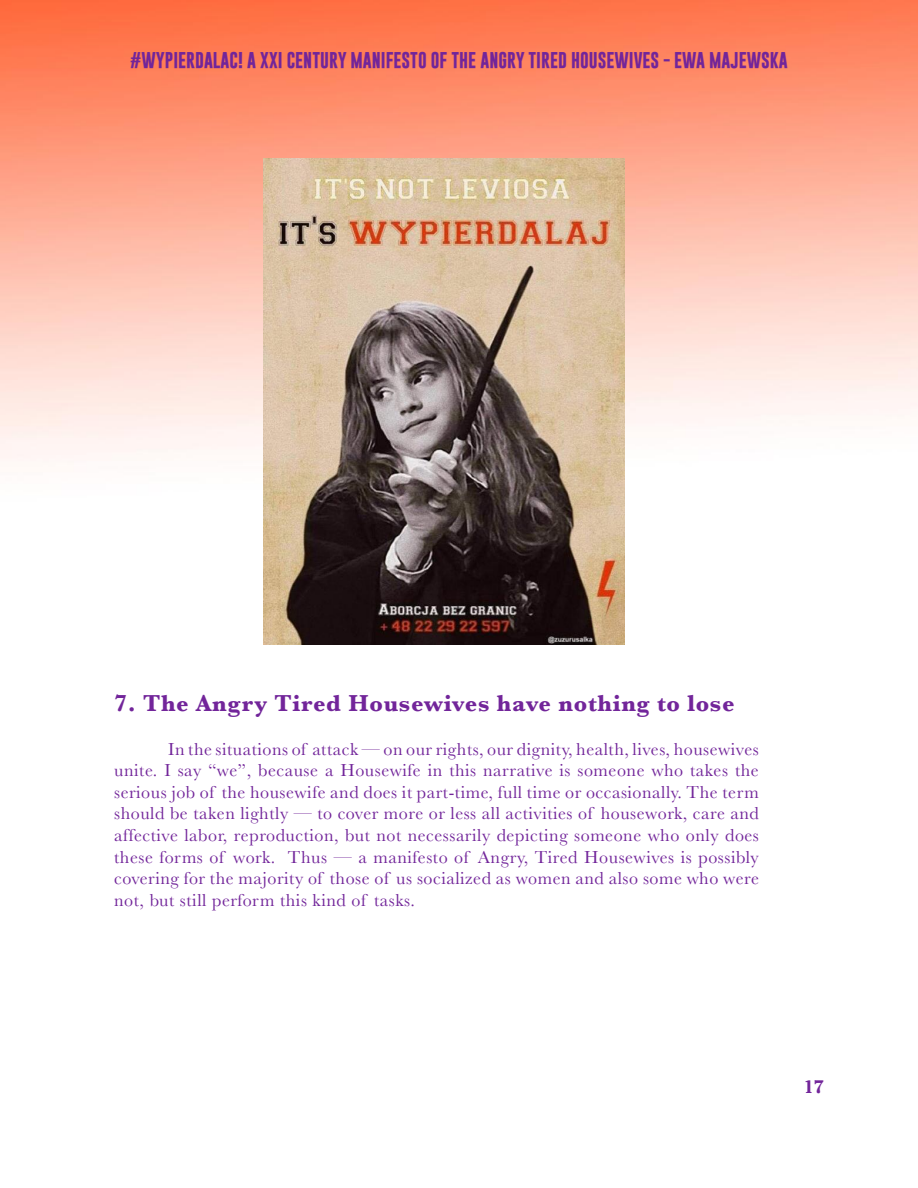
<style>
.page{position:relative;width:918px;height:1188px;background:#fff}
.page>*{position:absolute;margin:0;border:0;box-sizing:border-box;transform-origin:0 0}
.t1{font:700 24px "Baskerville";letter-spacing:.03em;color:#72259a}
.t2{font:18px/21.6px "Baskerville";letter-spacing:.03em;color:#72259a;text-align:justify}
.t3{font:700 18px "Cheltenham Std";color:#72259a}
.t4{font:700 16.5px "Gobold";color:#72259a}
</style>
<div class="page">
<img style="left:0;top:0;width:918px;height:645px">
<img style="left:264px;top:158px;width:361px;height:487px">
<p class="t4" style="left:130px;top:49px;width:659px">#WYPIERDALAC! A XXI CENTURY MANIFESTO OF THE ANGRY TIRED HOUSEWIVES - EWA MAJEWSKA</p>
<h1 class="t1" style="left:114px;top:687px;width:622px">7. The Angry Tired Housewives have nothing to lose</h1>
<p class="t2" style="left:114px;top:738px;width:646px;text-indent:54px">In the situations of attack — on our rights, our dignity, health, lives, housewives unite. I say “we”, because a Housewife in this narrative is someone who takes the serious job of the housewife and does it part-time, full time or occasionally. The term should be taken lightly — to cover more or less all activities of housework, care and affective labor, reproduction, but not necessarily depicting someone who only does these forms of work. Thus — a manifesto of Angry, Tired Housewives is possibly covering for the majority of those of us socialized as women and also some who were not, but still perform this kind of tasks.</p>
<p class="t3" style="left:804px;top:1076px;width:22px">17</p>
</div>
